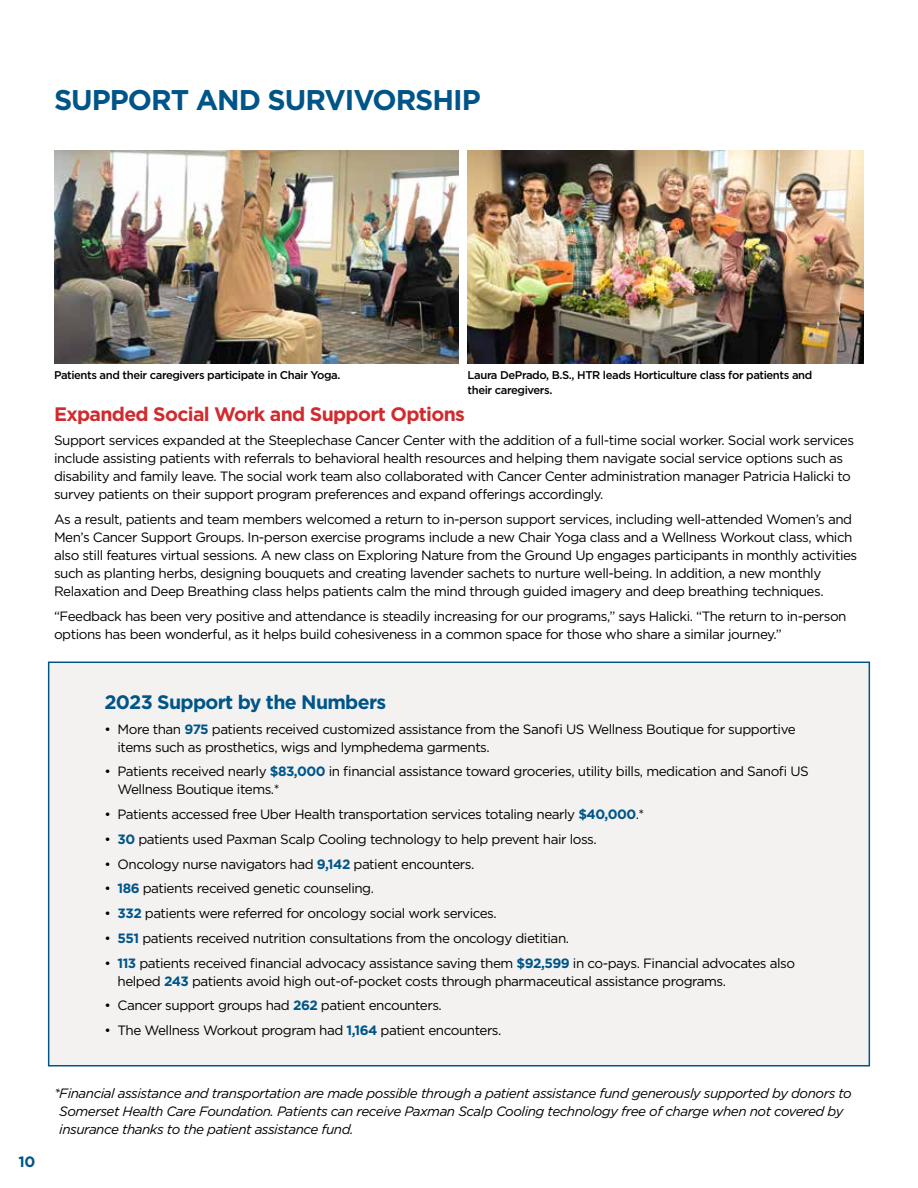
<style>
.page{position:relative;width:918px;height:1188px;background:#fff}
.page>*{position:absolute;margin:0;border:0;box-sizing:border-box;transform-origin:0 0}
.t1{font:700 28.5px "Gotham";letter-spacing:-.035em;color:#058}
.t2{font:700 19.5px "Gotham";letter-spacing:-.035em;color:#d02b2e}
.t3{font:700 19.5px "Gotham";letter-spacing:-.035em;color:#058}
.t4{font:700 15px "Gotham";color:#058}
.t5{font:13.5px/18px "Gotham";letter-spacing:-.035em;color:#000}
.t6{font:italic 13.5px/18px "Gotham";letter-spacing:-.035em;color:#000}
.t7{font:500 11.25px/15px "Gotham";letter-spacing:-.035em;color:#000}
.s1{font-weight:700;color:#058}
</style>
<div class="page">
<div style="left:48px;top:662px;width:822px;height:404px;background:#f3f2f1;border:2px solid #058"></div>
<img style="left:54px;top:151px;width:405px;height:213px">
<img style="left:468px;top:151px;width:396px;height:213px">
<h1 class="t1" style="left:54px;top:81px;width:428px">SUPPORT AND SURVIVORSHIP</h1>
<p class="t7" style="left:54px;top:368px;width:288px">Patients and their caregivers participate in Chair Yoga.</p>
<p class="t7" style="left:468px;top:368px;width:346px">Laura DePrado, B.S., HTR leads Horticulture class for patients and their caregivers.</p>
<h2 class="t2" style="left:54px;top:401px;width:412px">Expanded Social Work and Support Options</h2>
<p class="t5" style="left:54px;top:431px;width:802px">Support services expanded at the Steeplechase Cancer Center with the addition of a full-time social worker. Social work services include assisting patients with referrals to behavioral health resources and helping them navigate social service options such as disability and family leave. The social work team also collaborated with Cancer Center administration manager Patricia Halicki to survey patients on their support program preferences and expand offerings accordingly.</p>
<p class="t5" style="left:54px;top:510px;width:805px">As a result, patients and team members welcomed a return to in-person support services, including well-attended Women’s and Men’s Cancer Support Groups. In-person exercise programs include a new Chair Yoga class and a Wellness Workout class, which also still features virtual sessions. A new class on Exploring Nature from the Ground Up engages participants in monthly activities such as planting herbs, designing bouquets and creating lavender sachets to nurture well-being. In addition, a new monthly Relaxation and Deep Breathing class helps patients calm the mind through guided imagery and deep breathing techniques.</p>
<p class="t5" style="left:54px;top:607px;width:794px">“Feedback has been very positive and attendance is steadily increasing for our programs,” says Halicki. “The return to in-person options has been wonderful, as it helps build cohesiveness in a common space for those who share a similar journey.”</p>
<p class="t4" style="left:19px;top:1152px;width:18px">10</p>
<h2 class="t3" style="left:104px;top:689px;width:283px">2023 Support by the Numbers</h2>
<p class="t5" style="left:118px;top:720px;width:680px;text-indent:-13px">• More than <span class="s1">975</span> patients received customized assistance from the Sanofi US Wellness Boutique for supportive items such as prosthetics, wigs and lymphedema garments.</p>
<p class="t5" style="left:118px;top:762px;width:693px;text-indent:-13px">• Patients received nearly <span class="s1">$83,000</span> in financial assistance toward groceries, utility bills, medication and Sanofi US<br>Wellness Boutique items.*</p>
<p class="t5" style="left:104px;top:805px;width:542px">• Patients accessed free Uber Health transportation services totaling nearly <span class="s1">$40,000</span>.*</p>
<p class="t5" style="left:104px;top:830px;width:494px">• <span class="s1">30</span> patients used Paxman Scalp Cooling technology to help prevent hair loss.</p>
<p class="t5" style="left:104px;top:855px;width:372px">• Oncology nurse navigators had <span class="s1">9,142</span> patient encounters.</p>
<p class="t5" style="left:104px;top:879px;width:271px">• <span class="s1">186</span> patients received genetic counseling.</p>
<p class="t5" style="left:104px;top:904px;width:394px">• <span class="s1">332</span> patients were referred for oncology social work services.</p>
<p class="t5" style="left:104px;top:929px;width:466px">• <span class="s1">551</span> patients received nutrition consultations from the oncology dietitian.</p>
<p class="t5" style="left:118px;top:954px;width:679px;text-indent:-13px">• <span class="s1">113</span> patients received financial advocacy assistance saving them <span class="s1">$92,599</span> in co-pays. Financial advocates also helped <span class="s1">243</span> patients avoid high out-of-pocket costs through pharmaceutical assistance programs.</p>
<p class="t5" style="left:104px;top:996px;width:339px">• Cancer support groups had <span class="s1">262</span> patient encounters.</p>
<p class="t5" style="left:104px;top:1021px;width:399px">• The Wellness Workout program had <span class="s1">1,164</span> patient encounters.</p>
<p class="t6" style="left:59px;top:1084px;width:794px;text-indent:-5px">*Financial assistance and transportation are made possible through a patient assistance fund generously supported by donors to<br>Somerset Health Care Foundation. Patients can receive Paxman Scalp Cooling technology free of charge when not covered by insurance thanks to the patient assistance fund.</p>
</div>
